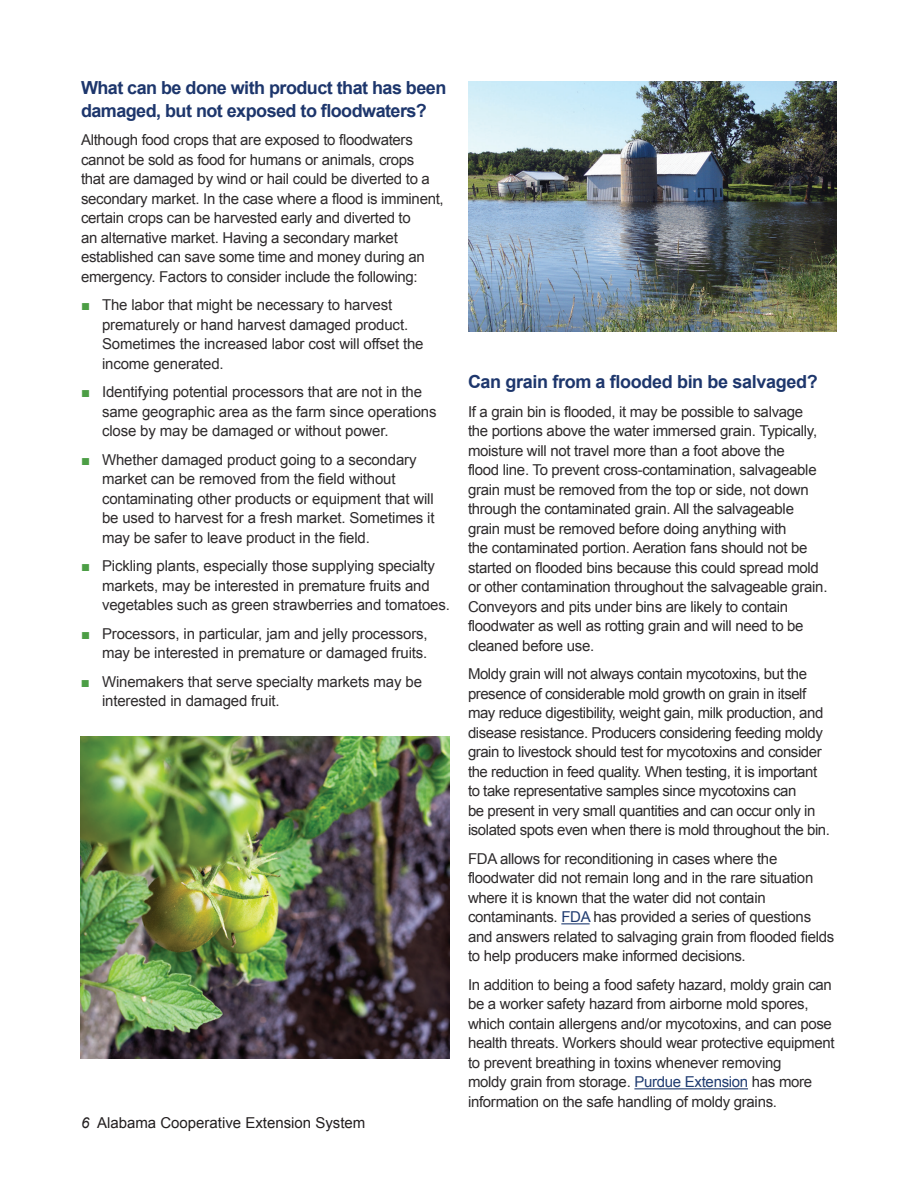
<style>
.page{position:relative;width:918px;height:1188px;background:#fff}
.page>*{position:absolute;margin:0;border:0;box-sizing:border-box;transform-origin:0 0}
.t1{font:700 18px/22.5px "Arial";letter-spacing:-.03em;color:#1d366c}
.t2{font:15px/19.5px "Arial";letter-spacing:-.02em;color:#2e2b2c}
.t3{font:15px "Arial";color:#231f20}
.s1{color:#4c9e45}
.s2{font-style:italic}
.s3{color:#1f3b70}
</style>
<div class="page">
<img style="left:468px;top:81px;width:369px;height:251px">
<svg style="left:561px;top:923px;width:29px;height:1px"></svg>
<hr style="left:634px;top:1088px;width:114px;height:1px;background:#1f3b70">
<img style="left:80px;top:736px;width:370px;height:323px">
<p class="t1" style="left:81px;top:77px;width:367px">What can be done with product that has been damaged, but not exposed to floodwaters?</p>
<p class="t2" style="left:81px;top:130px;width:364px">Although food crops that are exposed to floodwaters cannot be sold as food for humans or animals, crops<br>that are damaged by wind or hail could be diverted to a secondary market. In the case where a flood is imminent, certain crops can be harvested early and diverted to<br>an alternative market. Having a secondary market established can save some time and money during an emergency. Factors to consider include the following:</p>
<p class="t2" style="left:102px;top:295px;width:323px;text-indent:-21px"><span class="s1">■</span> The labor that might be necessary to harvest prematurely or hand harvest damaged product.<br>Sometimes the increased labor cost will offset the income generated.</p>
<p class="t2" style="left:102px;top:382px;width:336px;text-indent:-21px"><span class="s1">■</span> Identifying potential processors that are not in the same geographic area as the farm since operations close by may be damaged or without power.</p>
<p class="t2" style="left:102px;top:450px;width:334px;text-indent:-21px"><span class="s1">■</span> Whether damaged product going to a secondary market can be removed from the field without contaminating other products or equipment that will be used to harvest for a fresh market. Sometimes it may be safer to leave product in the field.</p>
<p class="t2" style="left:102px;top:556px;width:349px;text-indent:-21px"><span class="s1">■</span> Pickling plants, especially those supplying specialty markets, may be interested in premature fruits and vegetables such as green strawberries and tomatoes.</p>
<p class="t2" style="left:81px;top:624px;width:348px;text-align:right"><span class="s1">■</span> Processors, in particular, jam and jelly processors, may be interested in premature or damaged fruits.</p>
<p class="t2" style="left:102px;top:672px;width:322px;text-indent:-21px"><span class="s1">■</span> Winemakers that serve specialty markets may be interested in damaged fruit.</p>
<p class="t3" style="left:81px;top:1113px;width:286px"><span class="s2">6</span> Alabama Cooperative Extension System</p>
<p class="t1" style="left:468px;top:371px;width:351px">Can grain from a flooded bin be salvaged?</p>
<p class="t2" style="left:468px;top:402px;width:361px">If a grain bin is flooded, it may be possible to salvage<br>the portions above the water immersed grain. Typically, moisture will not travel more than a foot above the<br>flood line. To prevent cross-contamination, salvageable grain must be removed from the top or side, not down through the contaminated grain. All the salvageable grain must be removed before doing anything with<br>the contaminated portion. Aeration fans should not be started on flooded bins because this could spread mold or other contamination throughout the salvageable grain.<br>Conveyors and pits under bins are likely to contain floodwater as well as rotting grain and will need to be cleaned before use.</p>
<p class="t2" style="left:468px;top:664px;width:364px">Moldy grain will not always contain mycotoxins, but the presence of considerable mold growth on grain in itself may reduce digestibility, weight gain, milk production, and disease resistance. Producers considering feeding moldy grain to livestock should test for mycotoxins and consider the reduction in feed quality. When testing, it is important to take representative samples since mycotoxins can<br>be present in very small quantities and can occur only in isolated spots even when there is mold throughout the bin.</p>
<p class="t2" style="left:468px;top:849px;width:368px">FDA allows for reconditioning in cases where the floodwater did not remain long and in the rare situation where it is known that the water did not contain contaminants. <span class="s3">FDA</span> has provided a series of questions and answers related to salvaging grain from flooded fields to help producers make informed decisions.</p>
<p class="t2" style="left:468px;top:975px;width:368px">In addition to being a food safety hazard, moldy grain can be a worker safety hazard from airborne mold spores, which contain allergens and/or mycotoxins, and can pose health threats. Workers should wear protective equipment to prevent breathing in toxins whenever removing<br>moldy grain from storage. <span class="s3">Purdue Extension</span> has more information on the safe handling of moldy grains.</p>
</div>
